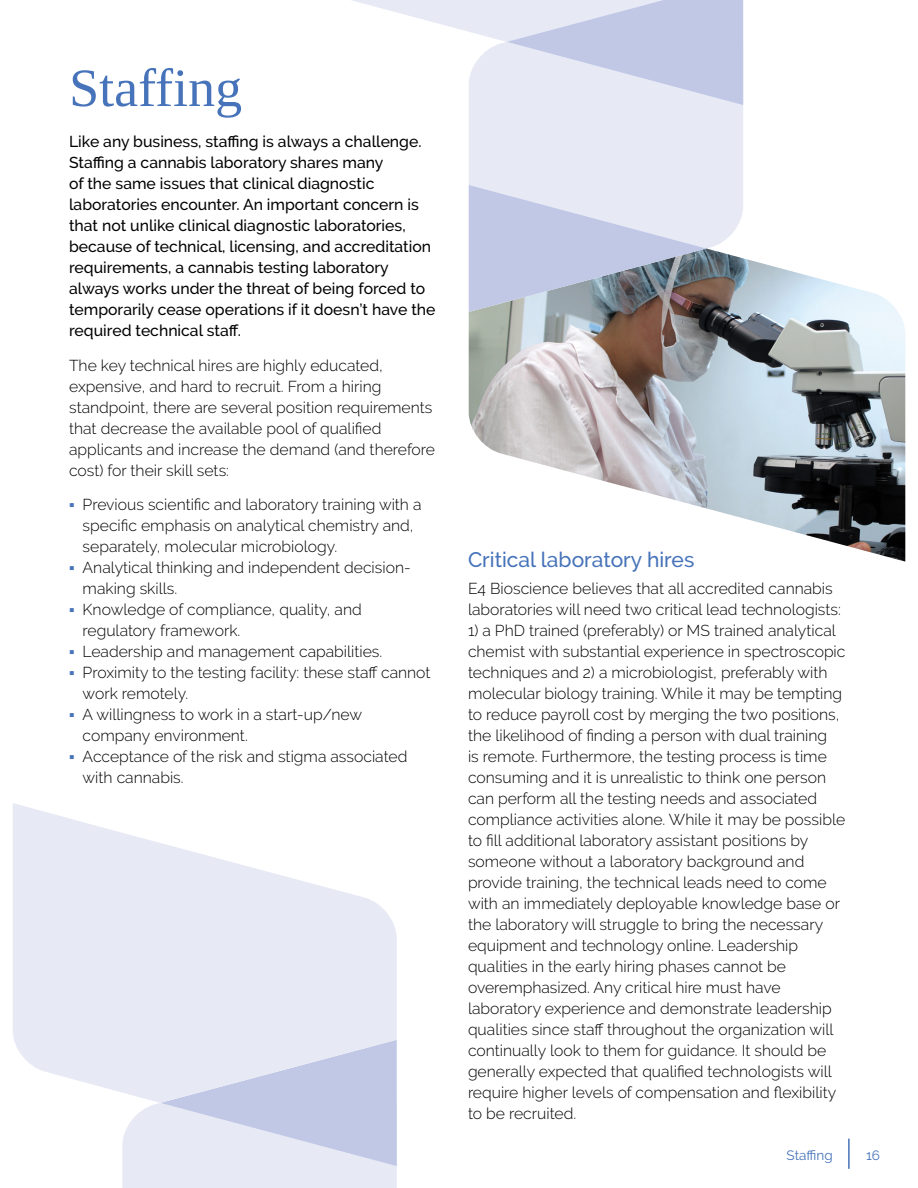
<style>
.page{position:relative;width:918px;height:1188px;background:#fff}
.page>*{position:absolute;margin:0;border:0;box-sizing:border-box;transform-origin:0 0}
.t1{font:54px "Liberation Serif";color:#4673b9}
.t2{font:500 21px "Raleway";color:#4673b9}
.t3{font:300 15.75px/21px "Raleway";color:#000}
.t4{font:500 15.75px/21px "Raleway";color:#000}
.t5{font:13.5px "Raleway";color:#4673b9}
.s1{font-family:"Liberation Serif";font-weight:400;color:#4673b9}
</style>
<div class="page">
<hr style="left:848px;top:1139px;width:2px;height:30px;background:#4673b9">
<div style="left:469px;top:105px;width:274px;height:144px;background:#e7e9f5"></div>
<svg style="left:352px;top:0;width:391px;height:105px"></svg>
<img style="left:469px;top:249px;width:436px;height:313px">
<svg style="left:469px;top:185px;width:237px;height:127px"></svg>
<svg style="left:122px;top:1103px;width:275px;height:85px"></svg>
<svg style="left:13px;top:803px;width:384px;height:300px;fill:#e7e9f5"></svg>
<h1 class="t1" style="left:69px;top:53px;width:175px">Staffing</h1>
<p class="t4" style="left:69px;top:131px;width:368px">Like any business, staffing is always a challenge.<br>Staffing a cannabis laboratory shares many<br>of the same issues that clinical diagnostic laboratories encounter. An important concern is that not unlike clinical diagnostic laboratories, because of technical, licensing, and accreditation requirements, a cannabis testing laboratory always works under the threat of being forced to temporarily cease operations if it doesn’t have the required technical staff.</p>
<p class="t3" style="left:69px;top:355px;width:367px">The key technical hires are highly educated, expensive, and hard to recruit. From a hiring standpoint, there are several position requirements that decrease the available pool of qualified applicants and increase the demand (and therefore cost) for their skill sets:</p>
<p class="t3" style="left:83px;top:494px;width:340px;text-indent:-13px"><span class="s1">▪</span> Previous scientific and laboratory training with a specific emphasis on analytical chemistry and, separately, molecular microbiology.</p>
<p class="t3" style="left:83px;top:557px;width:330px;text-indent:-13px"><span class="s1">▪</span> Analytical thinking and independent decision&shy;making skills.</p>
<p class="t3" style="left:83px;top:599px;width:281px;text-indent:-13px"><span class="s1">▪</span> Knowledge of compliance, quality, and regulatory framework.</p>
<p class="t3" style="left:69px;top:641px;width:313px"><span class="s1">▪</span> Leadership and management capabilities.</p>
<p class="t3" style="left:83px;top:662px;width:349px;text-indent:-13px"><span class="s1">▪</span> Proximity to the testing facility: these staff cannot work remotely.</p>
<p class="t3" style="left:83px;top:704px;width:281px;text-indent:-13px"><span class="s1">▪</span> A willingness to work in a start-up/new company environment.</p>
<p class="t3" style="left:83px;top:746px;width:326px;text-indent:-13px"><span class="s1">▪</span> Acceptance of the risk and stigma associated with cannabis.</p>
<h2 class="t2" style="left:468px;top:547px;width:228px">Critical laboratory hires</h2>
<p class="t3" style="left:468px;top:578px;width:374px">E4 Bioscience believes that all accredited cannabis laboratories will need two critical lead technologists:</p>
<p class="t3" style="left:468px;top:620px;width:379px">1) a PhD trained (preferably) or MS trained analytical chemist with substantial experience in spectroscopic techniques and 2) a microbiologist, preferably with molecular biology training. While it may be tempting to reduce payroll cost by merging the two positions, the likelihood of finding a person with dual training<br>is remote. Furthermore, the testing process is time consuming and it is unrealistic to think one person can perform all the testing needs and associated compliance activities alone. While it may be possible to fill additional laboratory assistant positions by someone without a laboratory background and provide training, the technical leads need to come with an immediately deployable knowledge base or the laboratory will struggle to bring the necessary equipment and technology online. Leadership qualities in the early hiring phases cannot be overemphasized. Any critical hire must have laboratory experience and demonstrate leadership qualities since staff throughout the organization will continually look to them for guidance. It should be generally expected that qualified technologists will require higher levels of compensation and flexibility to be recruited.</p>
<p class="t5" style="left:787px;top:1147px;width:48px">Staffing</p>
<p class="t5" style="left:866px;top:1147px;width:15px">16</p>
</div>
